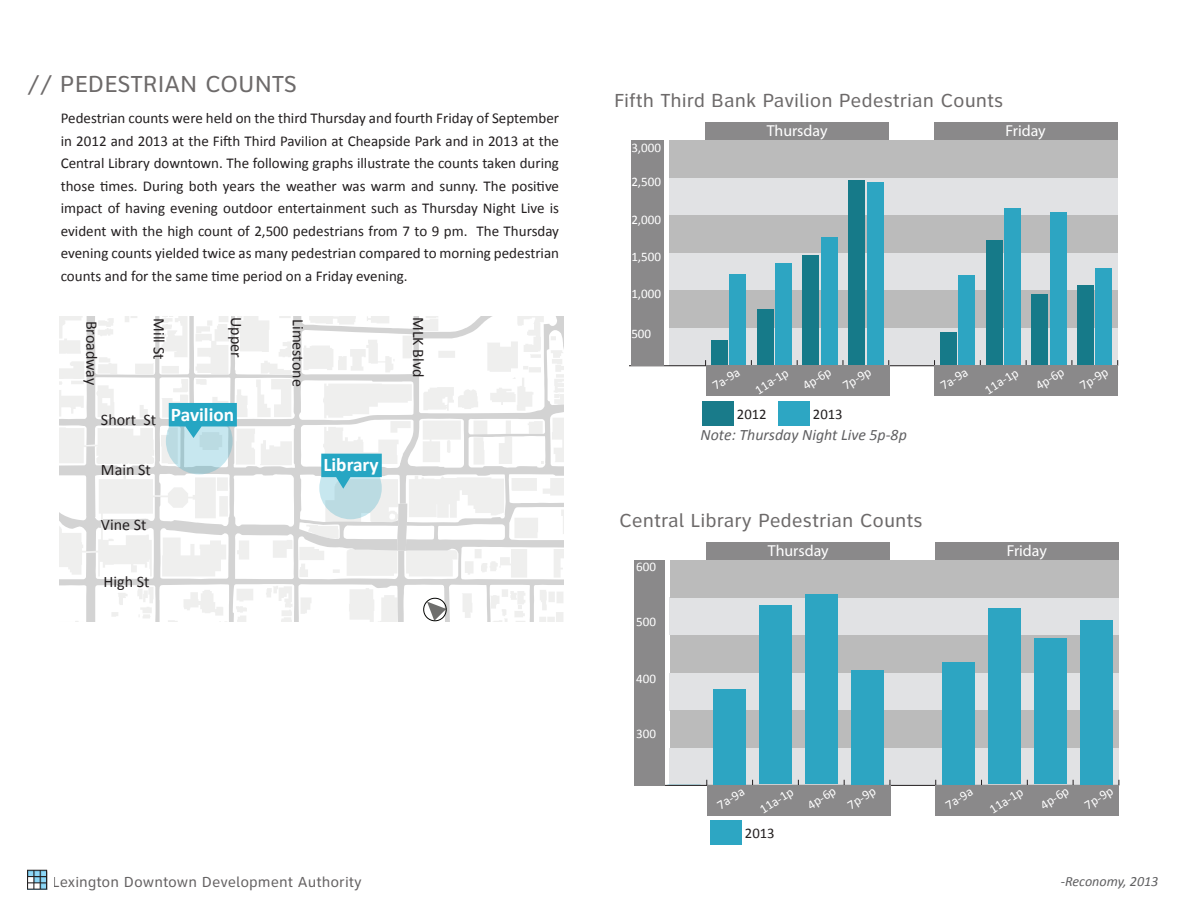
<style>
.page{position:relative;width:1188px;height:918px;background:#fff}
.page>*{position:absolute;margin:0;border:0;box-sizing:border-box;transform-origin:0 0}
.t1{font:24px "Clearview Text";color:#6d6a6a}
.t2{font:19.65px "Clearview Text";color:#6d6a6a}
.t3{font:700 19.35px "Calibri";color:#fff}
.t4{font:16.05px "Calibri";color:#231f20}
.t5{font:15.9px "Myriad Pro";color:#fff}
.t6{font:italic 15.9px "Calibri";color:#606062}
.t7{font:15.9px "Myriad Pro";color:#231f20}
.t8{font:15px/22.5px "Calibri";color:#231f20;text-align:justify}
.t9{font:15px "Clearview Text";color:#231f20}
.t10{font:14.7px "Calibri";color:#231f20}
.t11{font:italic 14.1px "Calibri";color:#606062}
.t12{font:13.05px "Calibri";color:#fff}
</style>
<div class="page">
<svg style="left:27px;top:870px;width:20px;height:20px"></svg>
<svg style="left:59px;top:317px;width:504px;height:304px"></svg>
<svg style="left:166px;top:408px;width:67px;height:66px;fill:#c6e5ed"></svg>
<svg style="left:422px;top:596px;width:25px;height:26px"></svg>
<svg style="left:169px;top:403px;width:68px;height:35px"></svg>
<svg style="left:306px;top:454px;width:76px;height:35px"></svg>
<svg style="left:319px;top:457px;width:63px;height:62px;fill:#bbdbe2"></svg>
<div style="left:669px;top:328px;width:449px;height:38px;background:#e1e2e4"></div>
<div style="left:669px;top:253px;width:449px;height:38px;background:#e1e2e4"></div>
<div style="left:669px;top:178px;width:449px;height:38px;background:#e1e2e4"></div>
<div style="left:669px;top:290px;width:449px;height:38px;background:#bbb"></div>
<div style="left:669px;top:215px;width:449px;height:38px;background:#bbb"></div>
<div style="left:669px;top:140px;width:449px;height:38px;background:#bbb"></div>
<hr style="left:630px;top:365px;width:488px;height:1px;background:#231f20">
<div style="left:729px;top:274px;width:17px;height:91px;background:#2da5c2"></div>
<div style="left:775px;top:263px;width:17px;height:102px;background:#2da5c2"></div>
<div style="left:821px;top:237px;width:16px;height:128px;background:#2da5c2"></div>
<div style="left:867px;top:183px;width:16px;height:182px;background:#2da5c2"></div>
<div style="left:958px;top:275px;width:17px;height:90px;background:#2da5c2"></div>
<div style="left:1004px;top:208px;width:17px;height:157px;background:#2da5c2"></div>
<div style="left:1050px;top:212px;width:16px;height:153px;background:#2da5c2"></div>
<div style="left:1096px;top:268px;width:16px;height:97px;background:#2da5c2"></div>
<div style="left:711px;top:340px;width:17px;height:25px;background:#167a89"></div>
<div style="left:757px;top:309px;width:16px;height:56px;background:#167a89"></div>
<div style="left:803px;top:255px;width:16px;height:110px;background:#167a89"></div>
<div style="left:848px;top:180px;width:17px;height:185px;background:#167a89"></div>
<div style="left:940px;top:332px;width:17px;height:33px;background:#167a89"></div>
<div style="left:986px;top:240px;width:16px;height:125px;background:#167a89"></div>
<div style="left:1032px;top:294px;width:16px;height:71px;background:#167a89"></div>
<div style="left:1077px;top:285px;width:17px;height:80px;background:#167a89"></div>
<div style="left:706px;top:366px;width:183px;height:30px;background:#8a898a"></div>
<div style="left:934px;top:366px;width:184px;height:30px;background:#8a898a"></div>
<div style="left:705px;top:123px;width:184px;height:17px;background:#8a898a"></div>
<div style="left:631px;top:140px;width:33px;height:226px;background:#8a898a"></div>
<div style="left:934px;top:123px;width:184px;height:17px;background:#8a898a"></div>
<div style="left:703px;top:401px;width:31px;height:24px;background:#197b8a"></div>
<div style="left:779px;top:401px;width:31px;height:24px;background:#2da6c3"></div>
<div style="left:670px;top:598px;width:449px;height:37px;background:#e1e2e4"></div>
<div style="left:670px;top:560px;width:448px;height:38px;background:#bbb"></div>
<div style="left:670px;top:673px;width:449px;height:37px;background:#e1e2e4"></div>
<div style="left:670px;top:635px;width:448px;height:38px;background:#bbb"></div>
<div style="left:670px;top:748px;width:449px;height:37px;background:#e1e2e4"></div>
<div style="left:670px;top:710px;width:448px;height:38px;background:#bbb"></div>
<hr style="left:635px;top:785px;width:484px;height:1px;background:#231f20">
<div style="left:713px;top:689px;width:33px;height:95px;background:#2da5c2"></div>
<div style="left:759px;top:606px;width:33px;height:178px;background:#2da5c2"></div>
<div style="left:805px;top:594px;width:33px;height:190px;background:#2da5c2"></div>
<div style="left:851px;top:670px;width:33px;height:114px;background:#2da5c2"></div>
<div style="left:942px;top:662px;width:33px;height:122px;background:#2da5c2"></div>
<div style="left:988px;top:608px;width:33px;height:176px;background:#2da5c2"></div>
<div style="left:1034px;top:639px;width:33px;height:145px;background:#2da5c2"></div>
<div style="left:1080px;top:620px;width:32px;height:164px;background:#2da5c2"></div>
<div style="left:707px;top:785px;width:183px;height:30px;background:#8a898a"></div>
<div style="left:935px;top:785px;width:184px;height:30px;background:#8a898a"></div>
<div style="left:706px;top:542px;width:184px;height:18px;background:#8a898a"></div>
<div style="left:635px;top:560px;width:30px;height:225px;background:#8a898a"></div>
<div style="left:935px;top:542px;width:184px;height:18px;background:#8a898a"></div>
<div style="left:711px;top:820px;width:31px;height:25px;background:#2da6c3"></div>
<p class="t1" style="left:27px;top:71px;width:272px">// PEDESTRIAN COUNTS</p>
<p class="t8" style="left:61px;top:107px;width:500px">Pedestrian counts were held on the third Thursday and fourth Friday of September in 2012 and 2013 at the Fifth Third Pavilion at Cheapside Park and in 2013 at the Central Library downtown. The following graphs illustrate the counts taken during those times. During both years the weather was warm and sunny. The positive impact of having evening outdoor entertainment such as Thursday Night Live is evident with the high count of 2,500 pedestrians from 7 to 9 pm. The Thursday evening counts yielded twice as many pedestrian compared to morning pedestrian counts and for the same time period on a Friday evening.</p>
<p class="t4" style="left:102px;top:321px;width:66px;rotate:90deg">Broadway</p>
<p class="t4" style="left:246px;top:317px;width:42px;rotate:90deg">Upper</p>
<p class="t4" style="left:308px;top:319px;width:69px;rotate:90deg">Limestone</p>
<p class="t4" style="left:169px;top:318px;width:43px;rotate:90deg">Mill St</p>
<p class="t4" style="left:429px;top:317px;width:62px;rotate:90deg">MLK Blvd</p>
<p class="t4" style="left:101px;top:409px;width:57px">Short St</p>
<p class="t3" style="left:171px;top:402px;width:65px">Pavilion</p>
<p class="t3" style="left:323px;top:453px;width:57px">Library</p>
<p class="t4" style="left:101px;top:460px;width:51px">Main St</p>
<p class="t4" style="left:101px;top:514px;width:47px">Vine St</p>
<p class="t4" style="left:104px;top:571px;width:47px">High St</p>
<p class="t9" style="left:53px;top:873px;width:311px">Lexington Downtown Development Authority</p>
<p class="t2" style="left:614px;top:90px;width:391px">Fifth Third Bank Pavilion Pedestrian Counts</p>
<p class="t5" style="left:767px;top:121px;width:62px">Thursday</p>
<p class="t5" style="left:1005px;top:121px;width:42px">Friday</p>
<p class="t7" style="left:760px;top:99px;width:74px">THURSDAY</p>
<p class="t7" style="left:926px;top:99px;width:49px">FRIDAY</p>
<p class="t12" style="left:631px;top:139px;width:31px">3,000</p>
<p class="t12" style="left:631px;top:174px;width:31px">2,500</p>
<p class="t12" style="left:631px;top:211px;width:31px">2,000</p>
<p class="t12" style="left:631px;top:248px;width:31px">1,500</p>
<p class="t12" style="left:631px;top:286px;width:31px">1,000</p>
<p class="t12" style="left:631px;top:325px;width:21px">500</p>
<p class="t12" style="left:709px;top:380px;width:31px;rotate:-32deg">7a-9a</p>
<p class="t12" style="left:799px;top:380px;width:32px;rotate:-32deg">4p-6p</p>
<p class="t12" style="left:839px;top:380px;width:32px;rotate:-32deg">7p-9p</p>
<p class="t12" style="left:1032px;top:380px;width:32px;rotate:-32deg">4p-6p</p>
<p class="t12" style="left:1077px;top:380px;width:32px;rotate:-32deg">7p-9p</p>
<p class="t12" style="left:937px;top:380px;width:31px;rotate:-32deg">7a-9a</p>
<p class="t12" style="left:752px;top:384px;width:38px;rotate:-32deg">11a-1p</p>
<p class="t12" style="left:982px;top:384px;width:38px;rotate:-32deg">11a-1p</p>
<p class="t10" style="left:737px;top:405px;width:31px">2012</p>
<p class="t10" style="left:813px;top:405px;width:31px">2013</p>
<p class="t6" style="left:701px;top:424px;width:208px">Note: Thursday Night Live 5p-8p</p>
<p class="t2" style="left:619px;top:509px;width:305px">Central Library Pedestrian Counts</p>
<p class="t12" style="left:636px;top:558px;width:21px">600</p>
<p class="t12" style="left:636px;top:614px;width:21px">500</p>
<p class="t12" style="left:636px;top:671px;width:21px">400</p>
<p class="t12" style="left:636px;top:726px;width:21px">300</p>
<p class="t5" style="left:768px;top:541px;width:62px">Thursday</p>
<p class="t5" style="left:1007px;top:541px;width:42px">Friday</p>
<p class="t12" style="left:714px;top:799px;width:31px;rotate:-32deg">7a-9a</p>
<p class="t12" style="left:804px;top:799px;width:32px;rotate:-32deg">4p-6p</p>
<p class="t12" style="left:844px;top:799px;width:32px;rotate:-32deg">7p-9p</p>
<p class="t12" style="left:1037px;top:799px;width:32px;rotate:-32deg">4p-6p</p>
<p class="t12" style="left:1081px;top:799px;width:32px;rotate:-32deg">7p-9p</p>
<p class="t12" style="left:942px;top:799px;width:31px;rotate:-32deg">7a-9a</p>
<p class="t12" style="left:757px;top:803px;width:38px;rotate:-32deg">11a-1p</p>
<p class="t12" style="left:986px;top:803px;width:38px;rotate:-32deg">11a-1p</p>
<p class="t10" style="left:745px;top:824px;width:31px">2013</p>
<p class="t11" style="left:1061px;top:872px;width:99px">-Reconomy, 2013</p>
</div>
